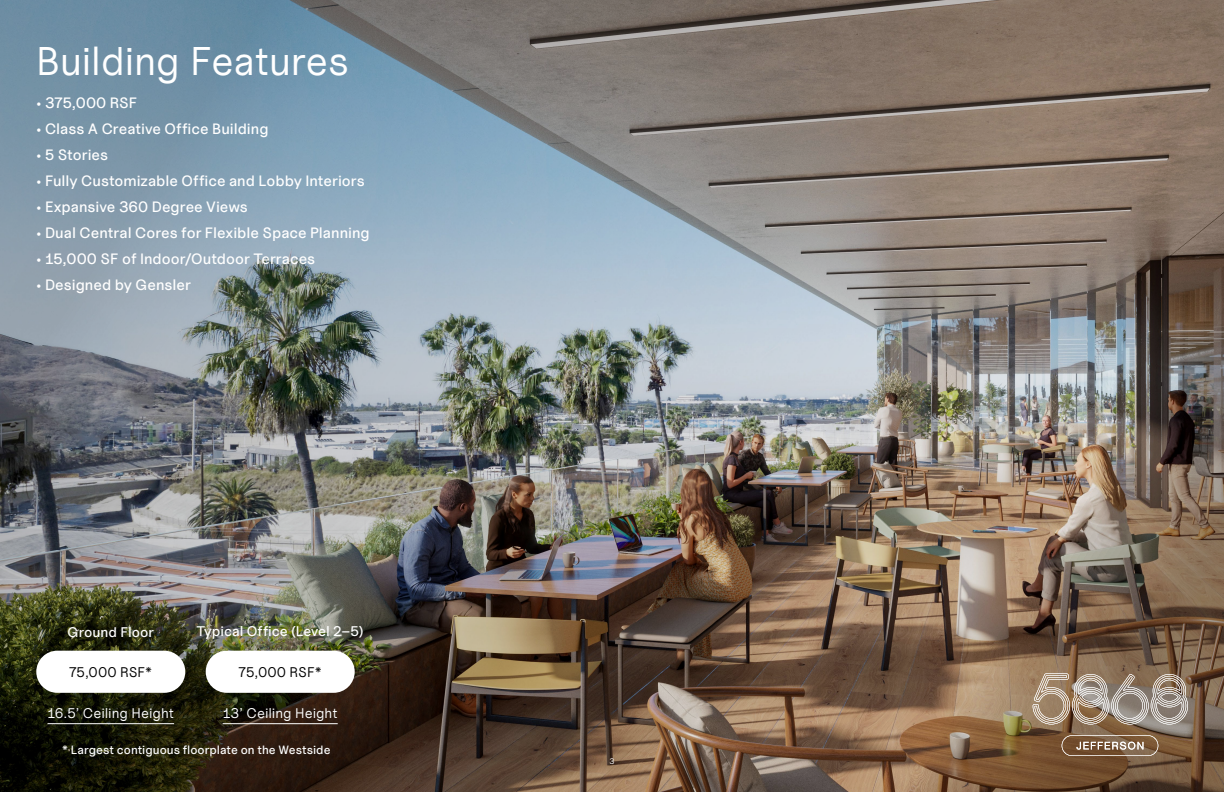
<style>
.page{position:relative;width:1224px;height:792px;background:#fff}
.page>*{position:absolute;margin:0;border:0;box-sizing:border-box;transform-origin:0 0}
.t1{font:40px "Uncut Sans Regular";letter-spacing:-.01em;color:#fff}
.t2{font:15px "Uncut Sans Medium";color:#fff}
.t3{font:14px "Uncut Sans Regular";letter-spacing:-.005em;color:#fff}
.t4{font:14px "Uncut Sans Medium";color:#fff}
.t5{font:14px "Uncut Sans Regular";letter-spacing:-.005em;color:#000}
.t6{font:12px "Uncut Sans Medium";color:#fff}
.t7{font:8px "Uncut Sans Regular";color:#fff}
</style>
<div class="page">
<img style="left:0;top:0;width:1224px;height:792px">
<hr style="left:48px;top:723px;width:126px;height:1px;background:#fff">
<hr style="left:223px;top:723px;width:115px;height:1px;background:#fff">
<div style="left:36px;top:651px;width:149px;height:42px;background:#fff;border-radius:21px"></div>
<div style="left:206px;top:651px;width:149px;height:42px;background:#fff;border-radius:21px"></div>
<svg style="left:1033px;top:674px;width:155px;height:50px;background:#a59585"></svg>
<svg style="left:1062px;top:735px;width:96px;height:21px;background:#92775e"></svg>
<h1 class="t1" style="left:36px;top:36px;width:314px">Building Features</h1>
<p class="t2" style="left:36px;top:93px;width:103px">• 375,000 RSF</p>
<p class="t2" style="left:36px;top:119px;width:234px">• Class A Creative Office Building</p>
<p class="t2" style="left:36px;top:145px;width:74px">• 5 Stories</p>
<p class="t2" style="left:36px;top:171px;width:330px">• Fully Customizable Office and Lobby Interiors</p>
<p class="t2" style="left:36px;top:197px;width:213px">• Expansive 360 Degree Views</p>
<p class="t2" style="left:36px;top:223px;width:335px">• Dual Central Cores for Flexible Space Planning</p>
<p class="t2" style="left:36px;top:249px;width:281px">• 15,000 SF of Indoor/Outdoor Terraces</p>
<p class="t2" style="left:36px;top:275px;width:156px">• Designed by Gensler</p>
<p class="t4" style="left:68px;top:623px;width:88px">Ground Floor</p>
<p class="t4" style="left:197px;top:623px;width:169px">Typical Office (Level 2–5)</p>
<p class="t5" style="left:69px;top:664px;width:85px">75,000 RSF*</p>
<p class="t5" style="left:238px;top:664px;width:85px">75,000 RSF*</p>
<p class="t3" style="left:48px;top:704px;width:128px">16.5’ Ceiling Height</p>
<p class="t3" style="left:223px;top:704px;width:117px">13’ Ceiling Height</p>
<p class="t6" style="left:62px;top:742px;width:270px">* Largest contiguous floorplate on the Westside</p>
<p class="t7" style="left:609px;top:756px;width:7px">3</p>
</div>
